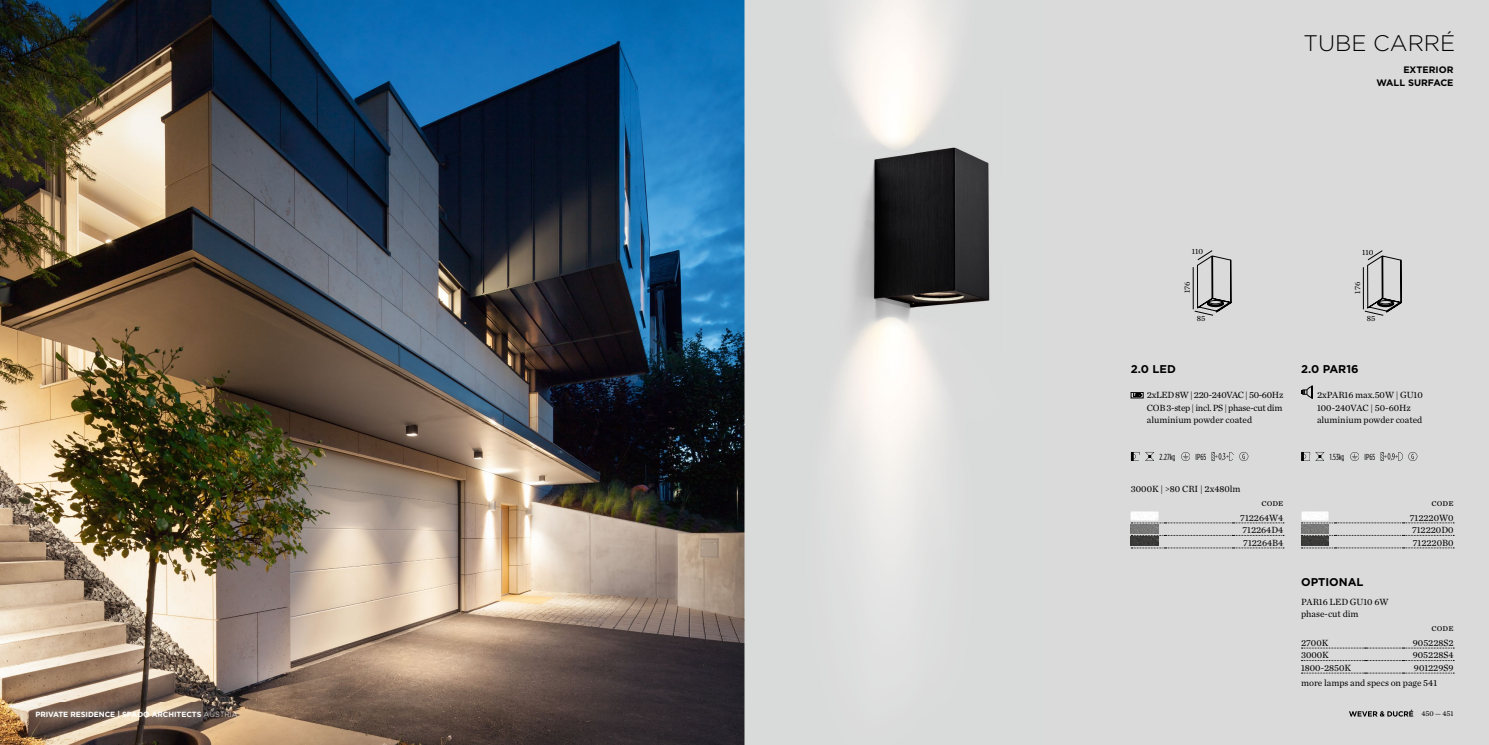
<style>
.page{position:relative;width:1489px;height:745px;background:#fff}
.page>*{position:absolute;margin:0;border:0;box-sizing:border-box;transform-origin:0 0}
.t1{font:300 22.5px "Gotham";color:#000}
.t2{font:700 11.25px "Gotham";color:#000}
.t3{font:9.38px/12.5px "Chronicle Text G1";color:#000}
.t4{font:700 9.38px/12.5px "Gotham";color:#000;text-align:right}
.t5{font:8.75px "Gotham Condensed";color:#000}
.t6{font:8.12px "Chronicle Text G1";color:#000}
.t7{font:700 7.5px "Gotham";letter-spacing:-.005em;color:#fff}
.t8{font:7.5px "Chronicle Text G1";color:#000}
.s1{font-weight:300}
</style>
<div class="page">
<div style="left:744px;top:0;width:744px;height:744px;background:#dadada"></div>
<svg style="left:1362px;top:250px;width:39px;height:65px"></svg>
<svg style="left:1192px;top:250px;width:39px;height:65px"></svg>
<svg style="left:1301px;top:452px;width:24px;height:8px"></svg>
<svg style="left:1350px;top:452px;width:9px;height:8px"></svg>
<svg style="left:1380px;top:452px;width:37px;height:8px"></svg>
<svg style="left:1130px;top:452px;width:25px;height:8px"></svg>
<svg style="left:1181px;top:452px;width:9px;height:8px"></svg>
<svg style="left:1211px;top:452px;width:37px;height:8px"></svg>
<img style="left:0;top:0;width:990px;height:744px">
<svg style="left:1133px;top:394px;width:8px;height:2px"></svg>
<div style="left:1130px;top:392px;width:13px;height:6px;border:1px solid #000"></div>
<svg style="left:1301px;top:385px;width:11px;height:13px"></svg>
<img style="left:28px;top:702px;width:216px;height:22px">
<img style="left:1301px;top:511px;width:27px;height:9px">
<svg style="left:1301px;top:522px;width:152px;height:1px"></svg>
<img style="left:1301px;top:524px;width:27px;height:9px">
<img style="left:1301px;top:536px;width:27px;height:9px">
<svg style="left:1301px;top:547px;width:152px;height:1px"></svg>
<img style="left:1130px;top:511px;width:28px;height:9px">
<svg style="left:1131px;top:522px;width:152px;height:1px"></svg>
<img style="left:1130px;top:524px;width:28px;height:9px">
<img style="left:1130px;top:536px;width:28px;height:9px">
<svg style="left:1131px;top:547px;width:152px;height:1px"></svg>
<svg style="left:1301px;top:647px;width:152px;height:1px"></svg>
<svg style="left:1301px;top:672px;width:151px;height:1px"></svg>
<svg style="left:1349px;top:709px;width:63px;height:7px"></svg>
<p class="t7" style="left:35px;top:708px;width:204px">PRIVATE RESIDENCE | SPADO ARCHITECTS <span class="s1">AUSTRIA</span></p>
<h1 class="t1" style="left:1303px;top:29px;width:153px">TUBE CARRÉ</h1>
<p class="t4" style="left:1376px;top:63px;width:78px">EXTERIOR<br>WALL SURFACE</p>
<p class="t6" style="left:1191px;top:245px;width:13px">110</p>
<p class="t6" style="left:1361px;top:245px;width:13px">110</p>
<p class="t6" style="left:1180px;top:293px;width:13px;rotate:-90deg">176</p>
<p class="t6" style="left:1350px;top:293px;width:13px;rotate:-90deg">176</p>
<p class="t6" style="left:1196px;top:312px;width:10px">85</p>
<p class="t6" style="left:1366px;top:312px;width:10px">85</p>
<p class="t2" style="left:1130px;top:361px;width:46px">2.0 LED</p>
<p class="t2" style="left:1300px;top:361px;width:59px">2.0 PAR16</p>
<p class="t3" style="left:1316px;top:388px;width:107px">2xPAR16 max.50W | GU10<br>100-240VAC | 50-60Hz aluminium powder coated</p>
<p class="t5" style="left:1159px;top:451px;width:18px">2.27kg</p>
<p class="t5" style="left:1195px;top:451px;width:12px">IP65</p>
<p class="t5" style="left:1329px;top:451px;width:17px">1.53kg</p>
<p class="t5" style="left:1364px;top:451px;width:12px">IP65</p>
<p class="t3" style="left:1146px;top:388px;width:138px;text-align:justify">2xLED 8W | 220-240VAC | 50-60Hz COB 3-step | incl. PS | phase-cut dim aluminium powder coated</p>
<p class="t3" style="left:1130px;top:482px;width:111px">3000K | &gt;80 CRI | 2x480lm</p>
<p class="t3" style="left:1240px;top:494px;width:45px;line-height:14.8px;text-align:right">code<br>712264W4</p>
<p class="t3" style="left:1242px;top:523px;width:42px">712264D4<br>712264B4</p>
<p class="t2" style="left:1300px;top:574px;width:64px">OPTIONAL</p>
<p class="t3" style="left:1300px;top:594px;width:89px">PAR16 LED GU10 6W phase-cut dim</p>
<p class="t3" style="left:1409px;top:494px;width:45px;line-height:14.8px;text-align:right">code<br>712220W0</p>
<p class="t3" style="left:1411px;top:523px;width:43px">712220D0<br>712220B0</p>
<p class="t3" style="left:1431px;top:621px;width:23px">code</p>
<p class="t3" style="left:1300px;top:635px;width:29px">2700K</p>
<p class="t3" style="left:1412px;top:635px;width:42px">905228S2</p>
<p class="t3" style="left:1300px;top:648px;width:29px">3000K</p>
<p class="t3" style="left:1412px;top:648px;width:42px">905228S4</p>
<p class="t3" style="left:1300px;top:660px;width:52px">1800-2850K</p>
<p class="t3" style="left:1413px;top:660px;width:41px">901229S9</p>
<p class="t3" style="left:1300px;top:676px;width:138px">more lamps and specs on page 541</p>
<p class="t8" style="left:1421px;top:707px;width:34px">450 — 451</p>
</div>
